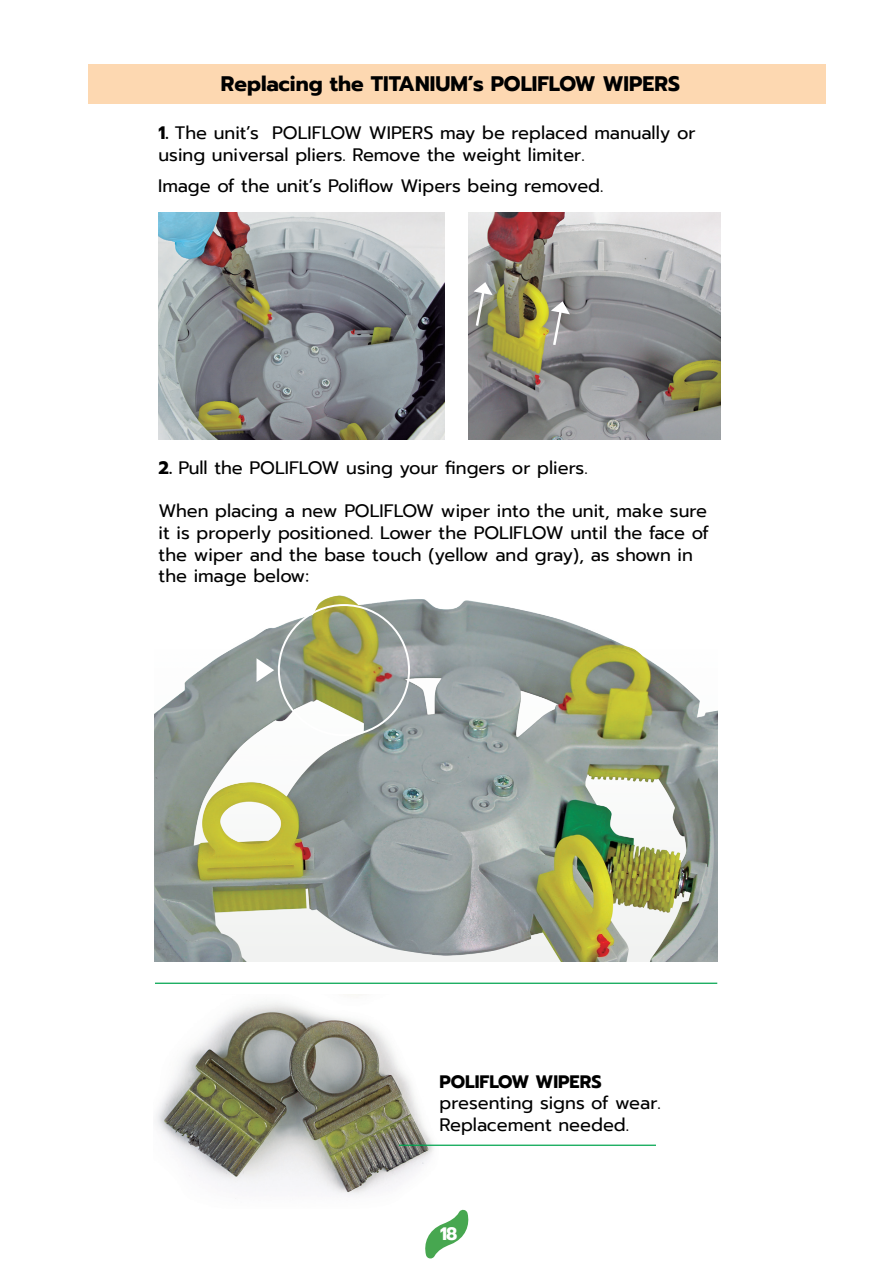
<style>
.page{position:relative;width:893px;height:1263px;background:#fff}
.page>*{position:absolute;margin:0;border:0;box-sizing:border-box;transform-origin:0 0}
.t1{font:700 21px "Prompt";color:#000}
.t2{font:18px/21.6px "Prompt";color:#000}
.t3{font:700 18px "Prompt";color:#fff}
.s1{font-weight:700}
</style>
<div class="page">
<svg style="left:425px;top:1209px;width:44px;height:50px"></svg>
<div style="left:88px;top:64px;width:738px;height:40px;background:#fdd8b1"></div>
<img style="left:159px;top:213px;width:285px;height:226px">
<img style="left:468px;top:213px;width:253px;height:226px">
<svg style="left:551px;top:301px;width:19px;height:47px"></svg>
<svg style="left:474px;top:282px;width:19px;height:46px"></svg>
<img style="left:155px;top:595px;width:562px;height:366px">
<img style="left:156px;top:994px;width:278px;height:205px">
<svg style="left:257px;top:658px;width:17px;height:24px"></svg>
<hr style="left:155px;top:983px;width:562px;height:1px;background:#00a54f">
<hr style="left:399px;top:1144px;width:257px;height:2px;background:#00a54f">
<p class="t1" style="left:221px;top:68px;width:461px">Replacing the TITANIUM’s POLIFLOW WIPERS</p>
<p class="t2" style="left:158px;top:122px;width:539px"><span class="s1">1.</span> The unit’s POLIFLOW WIPERS may be replaced manually or using universal pliers. Remove the weight limiter.</p>
<p class="t2" style="left:158px;top:175px;width:447px">Image of the unit’s Poliflow Wipers being removed.</p>
<p class="t2" style="left:159px;top:457px;width:431px"><span class="s1">2.</span> Pull the POLIFLOW using your fingers or pliers.</p>
<p class="t2" style="left:159px;top:500px;width:552px">When placing a new POLIFLOW wiper into the unit, make sure it is properly positioned. Lower the POLIFLOW until the face of the wiper and the base touch (yellow and gray), as shown in the image below:</p>
<p class="t2" style="left:440px;top:1070px;width:223px"><span class="s1">POLIFLOW WIPERS </span>presenting signs of wear.<br>Replacement needed.</p>
<p class="t3" style="left:440px;top:1220px;width:19px">18</p>
</div>
